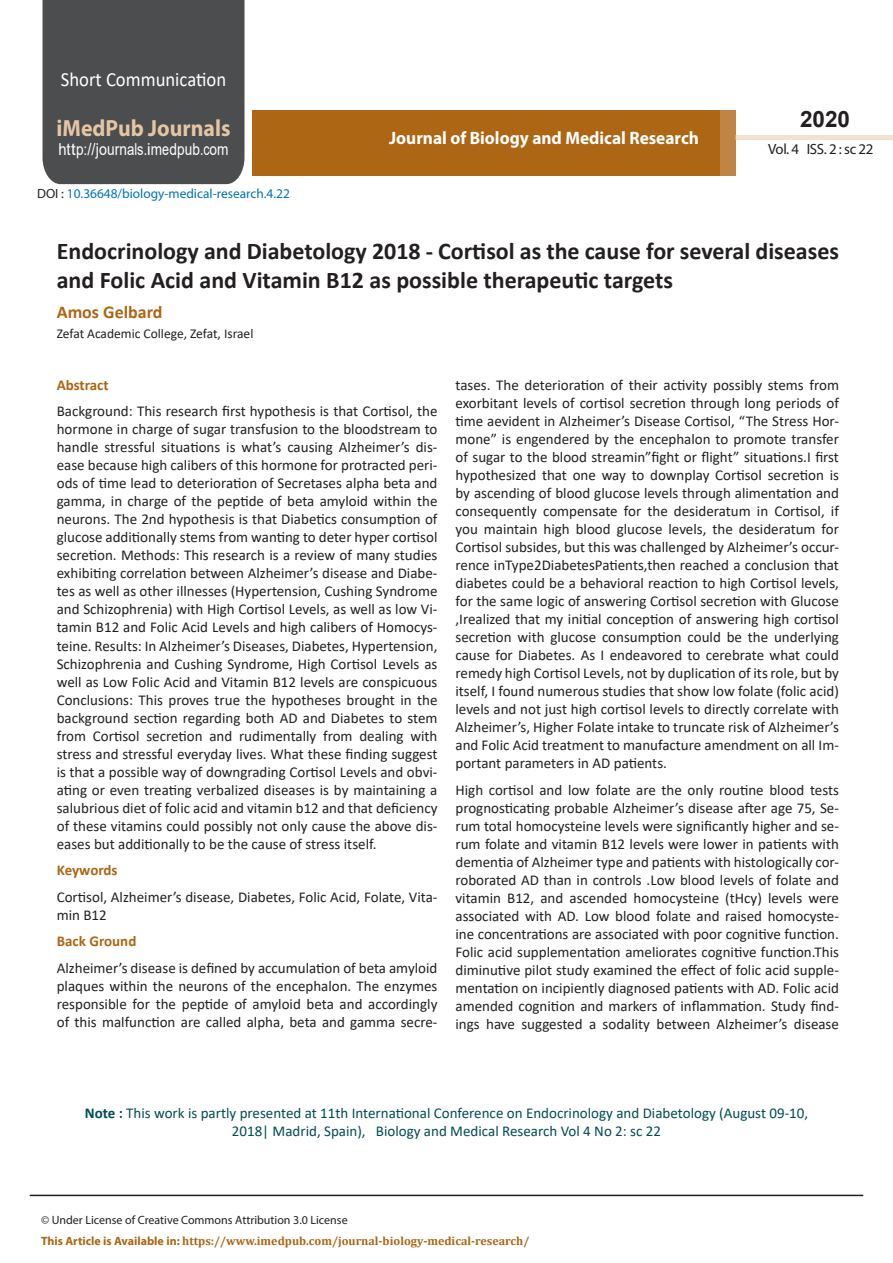
<style>
.page{position:relative;width:893px;height:1263px;background:#fff}
.page>*{position:absolute;margin:0;border:0;box-sizing:border-box;transform-origin:0 0}
.t1{font:700 24px/28.8px "Calibri";color:#231f20}
.t2{font:700 23.4px "Myriad Pro";color:#e4c5a4;scale:.93 1}
.t3{font:700 22.5px "Arial";color:#231f20}
.t4{font:20.1px "Calibri";color:#fff;scale:.93 1}
.t5{font:700 18px "Myriad Pro";color:#fff;scale:.96 1}
.t6{font:700 18px "Calibri";color:#ac6614}
.t7{font:16.5px "Arial";letter-spacing:.005em;color:#fff;scale:.89 1}
.t8{font:15px/18px "Calibri";color:#231f20;text-align:justify}
.t9{font:15px/18px "Calibri";color:#014c56;text-align:center}
.t10{font:700 15px "Calibri";color:#ac6614}
.t11{font:14.85px "Myriad Pro";letter-spacing:-.03em;color:#231f20}
.t12{font:13.5px "Calibri";color:#231f20}
.t13{font:13.35px "Myriad Pro";color:#0072bc}
.t14{font:700 12px "Cambria";color:#ac6614}
.t15{font:12px "Myriad Pro";color:#231f20}
.s1{font-family:"Calibri"}
.s2{color:#231f20}
.s3{font-weight:700}
.s4{font-family:"Myriad Pro"}
</style>
<div class="page">
<div style="left:43px;top:0;width:201px;height:184px;background:#4c4d4f"></div>
<div style="left:252px;top:110px;width:469px;height:66px;background:#ac6614"></div>
<div style="left:720px;top:110px;width:16px;height:66px;background:#c08544"></div>
<div style="left:736px;top:135px;width:157px;height:5px;background:#f1e2d1"></div>
<hr style="left:30px;top:1195px;width:833px;height:1px;background:#231f20">
<h3 class="t4" style="left:61px;top:65px;width:179px">Short Communication</h3>
<h2 class="t2" style="left:57px;top:113px;width:188px">iMedPub Journals</h2>
<p class="t7" style="left:58px;top:138px;width:193px">http://journals<span class="s1">.</span>imedpub<span class="s1">.</span>com</p>
<p class="t13" style="left:37px;top:185px;width:254px"><span class="s2">DOI :</span> 10.36648/biology-medical-research.4.22</p>
<p class="t5" style="left:389px;top:126px;width:324px">Journal of Biology and Medical Research</p>
<h3 class="t3" style="left:800px;top:104px;width:52px">2020</h3>
<p class="t11" style="left:768px;top:140px;width:107px">Vol. 4 ISS. 2 : sc 22</p>
<p class="t1" style="left:57px;top:236px;width:784px">Endocrinology and Diabetology 2018 - Cortisol as the cause for several diseases and Folic Acid and Vitamin B12 as possible therapeutic targets</p>
<p class="t6" style="left:57px;top:299px;width:107px">Amos Gelbard</p>
<p class="t12" style="left:57px;top:324px;width:198px">Zefat Academic College, Zefat, Israel</p>
<p class="t10" style="left:57px;top:374px;width:53px">Abstract</p>
<p class="t8" style="left:57px;top:402px;width:382px">Background: This research first hypothesis is that Cortisol, the hormone in charge of sugar transfusion to the bloodstream to handle stressful situations is what’s causing Alzheimer’s dis&shy;ease because high calibers of this hormone for protracted peri&shy;ods of time lead to deterioration of Secretases alpha beta and gamma, in charge of the peptide of beta amyloid within the neurons. The 2nd hypothesis is that Diabetics consumption of glucose additionally stems from wanting to deter hyper cortisol secretion. Methods: This research is a review of many studies exhibiting correlation between Alzheimer’s disease and Diabe&shy;tes as well as other illnesses (Hypertension, Cushing Syndrome and Schizophrenia) with High Cortisol Levels, as well as low Vi&shy;tamin B12 and Folic Acid Levels and high calibers of Homocys&shy;teine. Results: In Alzheimer’s Diseases, Diabetes, Hypertension, Schizophrenia and Cushing Syndrome, High Cortisol Levels as well as Low Folic Acid and Vitamin B12 levels are conspicuous Conclusions: This proves true the hypotheses brought in the background section regarding both AD and Diabetes to stem from Cortisol secretion and rudimentally from dealing with stress and stressful everyday lives. What these finding suggest is that a possible way of downgrading Cortisol Levels and obvi&shy;ating or even treating verbalized diseases is by maintaining a salubrious diet of folic acid and vitamin b12 and that deficiency of these vitamins could possibly not only cause the above dis&shy;eases but additionally to be the cause of stress itself.</p>
<p class="t10" style="left:57px;top:859px;width:62px">Keywords</p>
<p class="t8" style="left:57px;top:887px;width:382px">Cortisol, Alzheimer’s disease, Diabetes, Folic Acid, Folate, Vita&shy;min B12</p>
<p class="t10" style="left:57px;top:930px;width:81px">Back Ground</p>
<p class="t8" style="left:57px;top:958px;width:382px">Alzheimer’s disease is defined by accumulation of beta amyloid plaques within the neurons of the encephalon. The enzymes responsible for the peptide of amyloid beta and accordingly of this malfunction are called alpha, beta and gamma secre-</p>
<p class="t8" style="left:455px;top:376px;width:385px">tases. The deterioration of their activity possibly stems from exorbitant levels of cortisol secretion through long periods of time aevident in Alzheimer’s Disease Cortisol, “The Stress Hor&shy;mone” is engendered by the encephalon to promote transfer of sugar to the blood streamin”fight or flight” situations.I first hypothesized that one way to downplay Cortisol secretion is by ascending of blood glucose levels through alimentation and consequently compensate for the desideratum in Cortisol, if you maintain high blood glucose levels, the desideratum for Cortisol subsides, but this was challenged by Alzheimer’s occur&shy;rence inType2DiabetesPatients,then reached a conclusion that diabetes could be a behavioral reaction to high Cortisol levels, for the same logic of answering Cortisol secretion with Glucose ,Irealized that my initial conception of answering high cortisol secretion with glucose consumption could be the underlying cause for Diabetes. As I endeavored to cerebrate what could remedy high Cortisol Levels, not by duplication of its role, but by itself, I found numerous studies that show low folate (folic acid) levels and not just high cortisol levels to directly correlate with Alzheimer’s, Higher Folate intake to truncate risk of Alzheimer’s and Folic Acid treatment to manufacture amendment on all Im&shy;portant parameters in AD patients.</p>
<p class="t8" style="left:455px;top:780px;width:385px">High cortisol and low folate are the only routine blood tests prognosticating probable Alzheimer’s disease after age 75, Se&shy;rum total homocysteine levels were significantly higher and se&shy;rum folate and vitamin B12 levels were lower in patients with dementia of Alzheimer type and patients with histologically cor&shy;roborated AD than in controls .Low blood levels of folate and vitamin B12, and ascended homocysteine (tHcy) levels were associated with AD. Low blood folate and raised homocyste&shy;ine concentrations are associated with poor cognitive function.<br>Folic acid supplementation ameliorates cognitive function.This diminutive pilot study examined the effect of folic acid supple&shy;mentation on incipiently diagnosed patients with AD. Folic acid amended cognition and markers of inflammation. Study find&shy;ings have suggested a sodality between Alzheimer’s disease</p>
<p class="t9" style="left:85px;top:1103px;width:725px"><span class="s3">Note :</span> This work is partly presented at 11th International Conference on Endocrinology and Diabetology (August 09-10,<br>2018| Madrid, Spain), Biology and Medical Research Vol 4 No 2: sc 22</p>
<p class="t15" style="left:41px;top:1213px;width:308px">© Under License of Creative Commons Attribution 3.0 License</p>
<p class="t14" style="left:41px;top:1232px;width:490px"><span class="s4">This Article is Available in:</span> https://www.imedpub.com/journal-biology-medical-research/</p>
</div>
